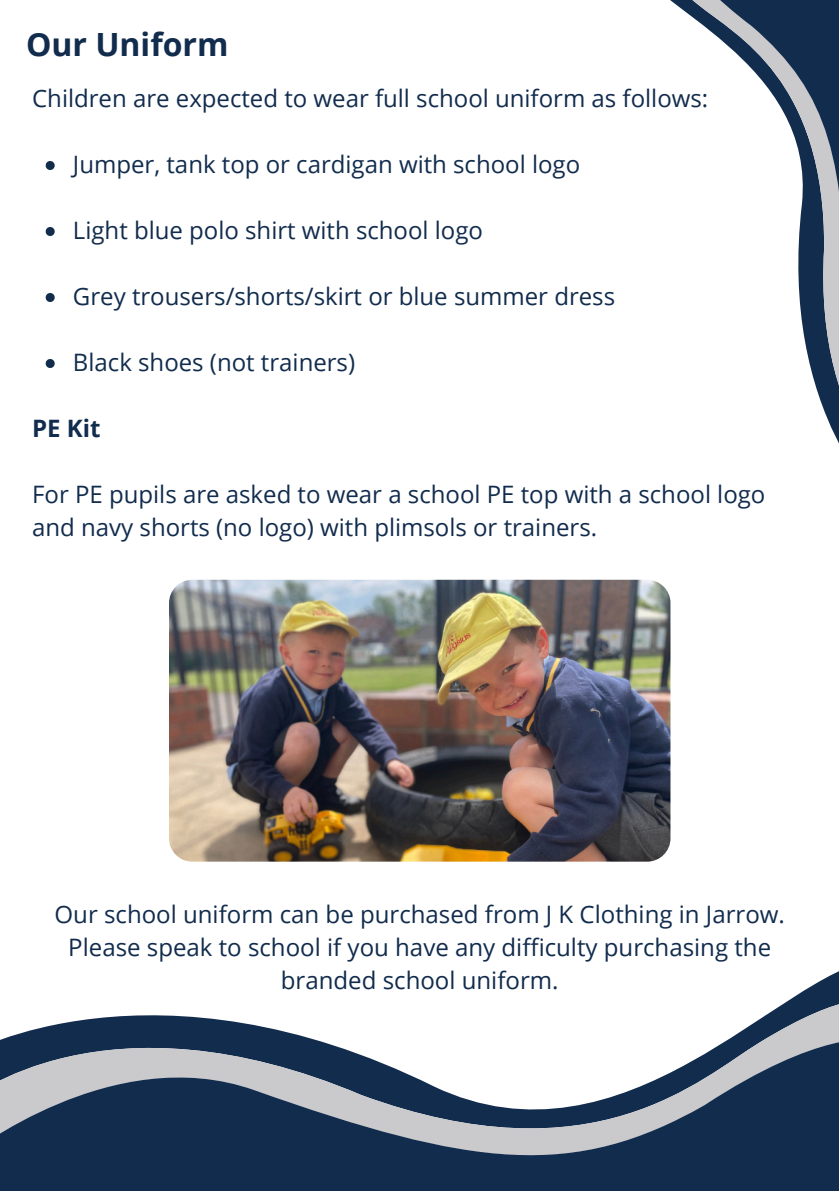
<style>
.page{position:relative;width:839px;height:1191px;background:#fff}
.page>*{position:absolute;margin:0;border:0;box-sizing:border-box;transform-origin:0 0}
.t1{font:700 32px "Open Sans";color:#122c4d}
.t2{font:24px/33px "Open Sans";color:#122c4d;text-align:center}
.t3{font:700 24px "Open Sans";color:#122c4d}
</style>
<div class="page">
<svg style="left:789px;top:971px;width:49px;height:29px"></svg>
<svg style="left:6px;top:1000px;width:832px;height:38px"></svg>
<svg style="left:0;top:1038px;width:838px;height:153px;background:#57697f"></svg>
<svg style="left:671px;top:0;width:167px;height:441px"></svg>
<img style="left:169px;top:580px;width:501px;height:282px;border-radius:23px">
<svg style="left:46px;top:161px;width:9px;height:9px"></svg>
<svg style="left:46px;top:227px;width:9px;height:9px"></svg>
<svg style="left:46px;top:293px;width:9px;height:9px"></svg>
<svg style="left:46px;top:359px;width:9px;height:9px"></svg>
<p class="t1" style="left:26px;top:22px;width:204px">Our Uniform</p>
<p class="t2" style="left:32px;top:81px;width:677px">Children are expected to wear full school uniform as follows:</p>
<p class="t2" style="left:73px;top:147px;width:508px">Jumper, tank top or cardigan with school logo</p>
<p class="t2" style="left:73px;top:213px;width:411px">Light blue polo shirt with school logo</p>
<h2 class="t2" style="left:73px;top:279px;width:543px">Grey trousers/shorts/skirt or blue summer dress</h2>
<p class="t2" style="left:73px;top:345px;width:284px">Black shoes (not trainers)</p>
<p class="t3" style="left:32px;top:411px;width:70px">PE Kit</p>
<p class="t2" style="left:32px;top:477px;width:734px;text-align:left">For PE pupils are asked to wear a school PE top with a school logo and navy shorts (no logo) with plimsols or trainers.</p>
<p class="t2" style="left:55px;top:898px;width:731px">Our school uniform can be purchased from J K Clothing in Jarrow.<br>Please speak to school if you have any difficulty purchasing the branded school uniform.</p>
</div>
